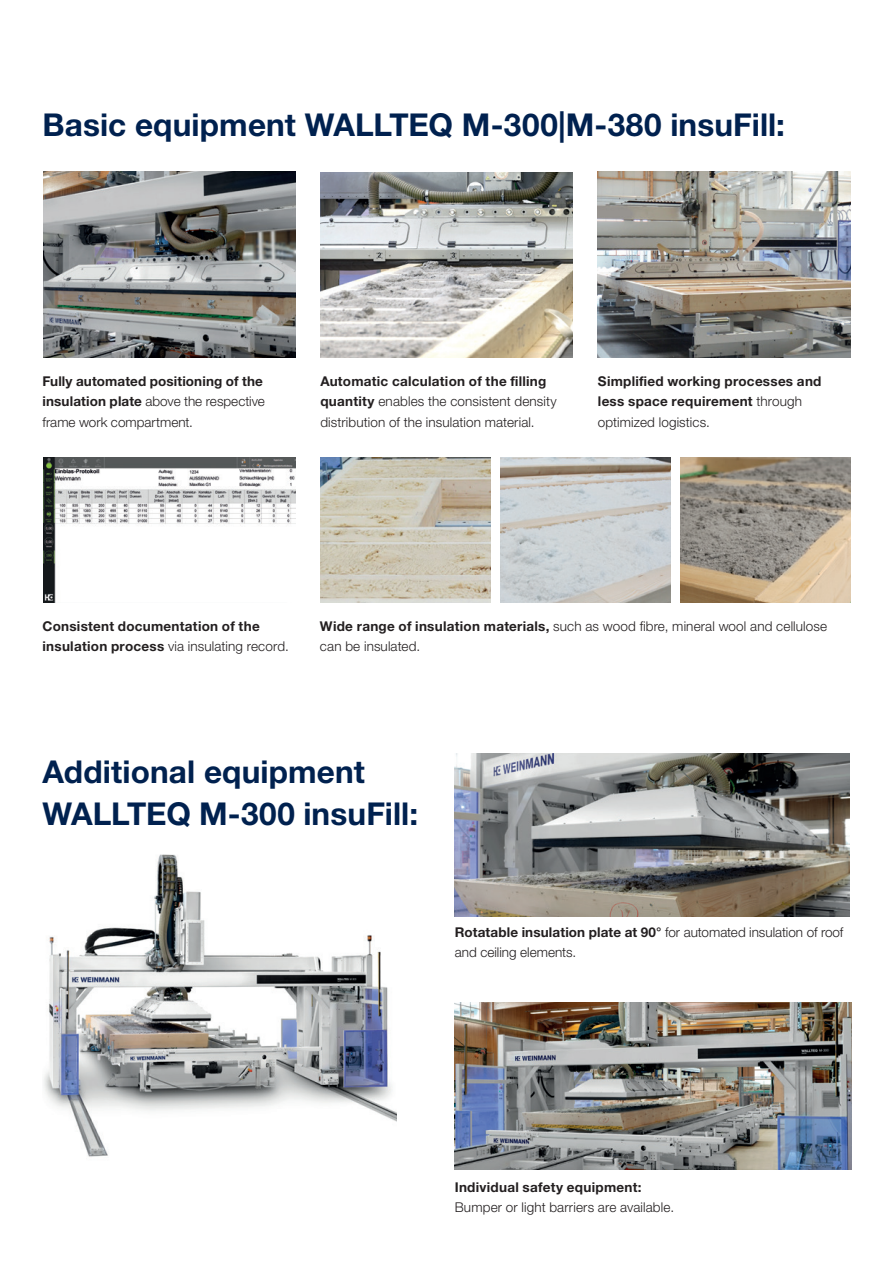
<style>
.page{position:relative;width:893px;height:1263px;background:#fff}
.page>*{position:absolute;margin:0;border:0;box-sizing:border-box;transform-origin:0 0}
.t1{font:700 31.5px/42px "Helvetica Neue LTW1 G";letter-spacing:.005em;color:#00214f}
.t2{font:300 13.5px/20.4px "Helvetica Neue LTW1 G";letter-spacing:.01em;color:#231f20}
.t3{font:700 13.5px/20.4px "Helvetica Neue LTW1 G";letter-spacing:.02em;color:#231f20}
.s1{font-weight:300}
.s2{font-weight:700}
</style>
<div class="page">
<img style="left:598px;top:172px;width:252px;height:186px">
<img style="left:320px;top:172px;width:253px;height:186px">
<img style="left:43px;top:457px;width:253px;height:145px">
<img style="left:43px;top:172px;width:253px;height:186px">
<img style="left:681px;top:457px;width:170px;height:145px">
<img style="left:500px;top:457px;width:170px;height:145px">
<img style="left:321px;top:457px;width:170px;height:145px">
<img style="left:455px;top:1003px;width:396px;height:166px">
<img style="left:455px;top:753px;width:395px;height:163px">
<img style="left:44px;top:854px;width:352px;height:303px">
<h1 class="t1" style="left:43px;top:104px;width:744px">Basic equipment WALLTEQ M-300|M-380 insuFill:</h1>
<p class="t3" style="left:43px;top:371px;width:224px">Fully automated positioning of the insulation plate <span class="s1">above the respective frame work compartment.</span></p>
<p class="t2" style="left:320px;top:371px;width:238px"><span class="s2">Automatic calculation of the filling quantity</span> enables the consistent density distribution of the insulation material.</p>
<p class="t3" style="left:598px;top:371px;width:225px">Simplified working processes and less space requirement <span class="s1">through optimized logistics.</span></p>
<p class="t3" style="left:43px;top:616px;width:248px">Consistent documentation of the insulation process <span class="s1">via insulating record.</span></p>
<p class="t2" style="left:320px;top:616px;width:509px"><span class="s2">Wide range of insulation materials,</span> such as wood fibre, mineral wool and cellulose can be insulated.</p>
<h1 class="t1" style="left:43px;top:750px;width:377px">Additional equipment<br>WALLTEQ M-300 insuFill:</h1>
<p class="t2" style="left:455px;top:922px;width:390px"><span class="s2">Rotatable insulation plate at 90°</span> for automated insulation of roof and ceiling elements.</p>
<p class="t3" style="left:455px;top:1177px;width:188px">Individual safety equipment:</p>
<p class="t2" style="left:455px;top:1197px;width:221px">Bumper or light barriers are available.</p>
</div>
